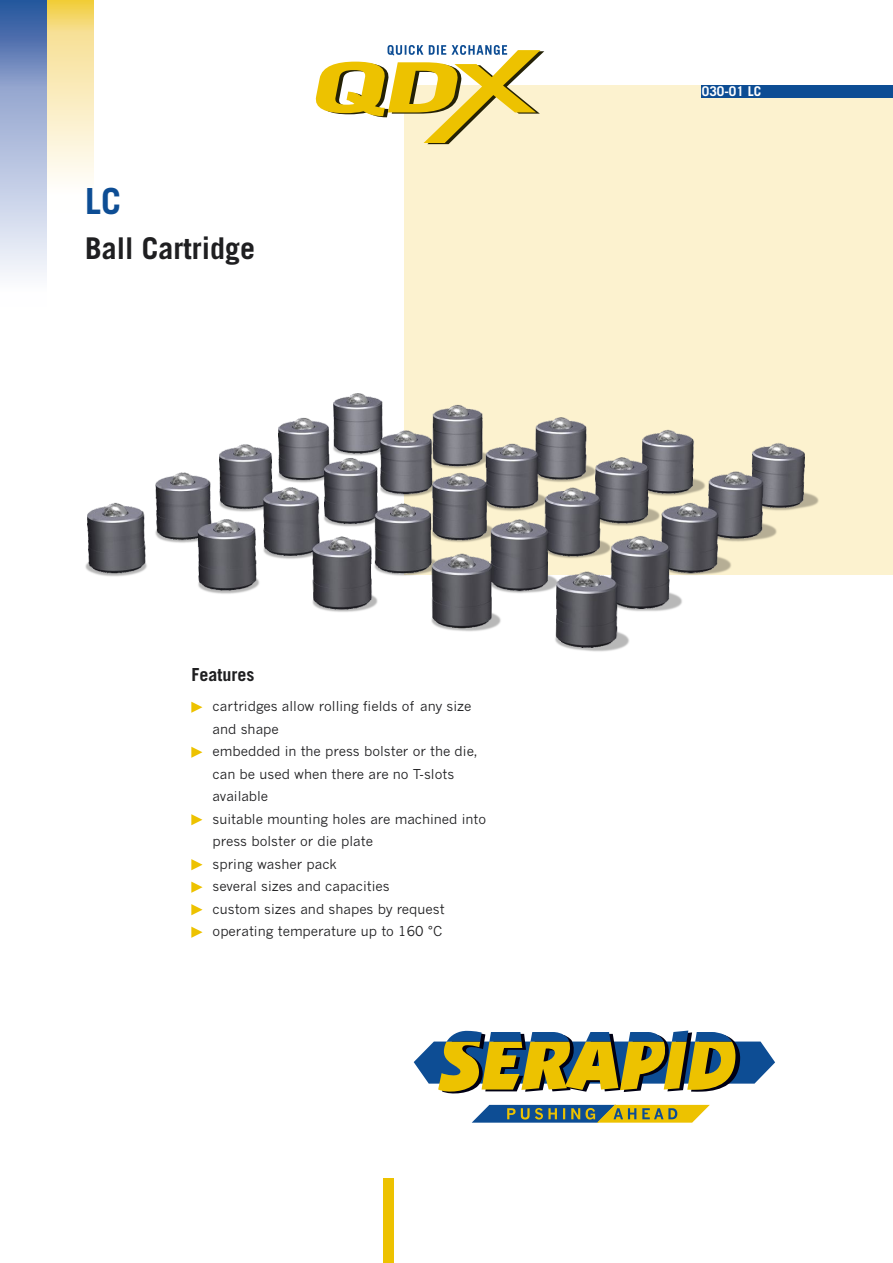
<style>
.page{position:relative;width:893px;height:1263px;background:#fff}
.page>*{position:absolute;margin:0;border:0;box-sizing:border-box;transform-origin:0 0}
.t1{font:700 36px "Trade Gothic";color:#0d4d94}
.t2{font:700 30px "Trade Gothic";color:#1f1f21}
.t3{font:700 18px "Trade Gothic";color:#1f1f21}
.t4{font:13.5px/22.5px "News Gothic";color:#1f1f21}
.t5{font:700 13.5px "Trade Gothic";color:#fff}
</style>
<div class="page">
<svg style="left:47px;top:0;width:47px;height:181px;background:#f9e9b4"></svg>
<svg style="left:0;top:0;width:47px;height:276px;background:#a1b2d5"></svg>
<div style="left:404px;top:85px;width:489px;height:489px;background:#fcf2cf"></div>
<img style="left:87px;top:393px;width:717px;height:255px">
<svg style="left:315px;top:45px;width:229px;height:99px"></svg>
<svg style="left:472px;top:1105px;width:238px;height:18px;background:#7f8d60"></svg>
<svg style="left:414px;top:1030px;width:361px;height:64px"></svg>
<div style="left:383px;top:1178px;width:10px;height:85px;background:#edc200"></div>
<div style="left:702px;top:85px;width:191px;height:13px;background:#0d4d94"></div>
<svg style="left:191px;top:702px;width:11px;height:11px"></svg>
<svg style="left:191px;top:747px;width:11px;height:11px"></svg>
<svg style="left:191px;top:814px;width:11px;height:11px"></svg>
<svg style="left:191px;top:859px;width:12px;height:11px"></svg>
<svg style="left:191px;top:881px;width:12px;height:12px"></svg>
<svg style="left:191px;top:904px;width:12px;height:11px"></svg>
<svg style="left:191px;top:926px;width:12px;height:12px"></svg>
<h1 class="t1" style="left:85px;top:186px;width:37px">LC</h1>
<h2 class="t2" style="left:85px;top:236px;width:172px">Ball Cartridge</h2>
<h3 class="t3" style="left:191px;top:667px;width:64px">Features</h3>
<p class="t4" style="left:213px;top:696px;width:275px">cartridges allow rolling fields of any size and shape<br>embedded in the press bolster or the die, can be used when there are no T-slots available<br>suitable mounting holes are machined into press bolster or die plate<br>spring washer pack<br>several sizes and capacities<br>custom sizes and shapes by request operating temperature up to 160 °C</p>
<p class="t5" style="left:702px;top:86px;width:61px">030-01 LC</p>
</div>
